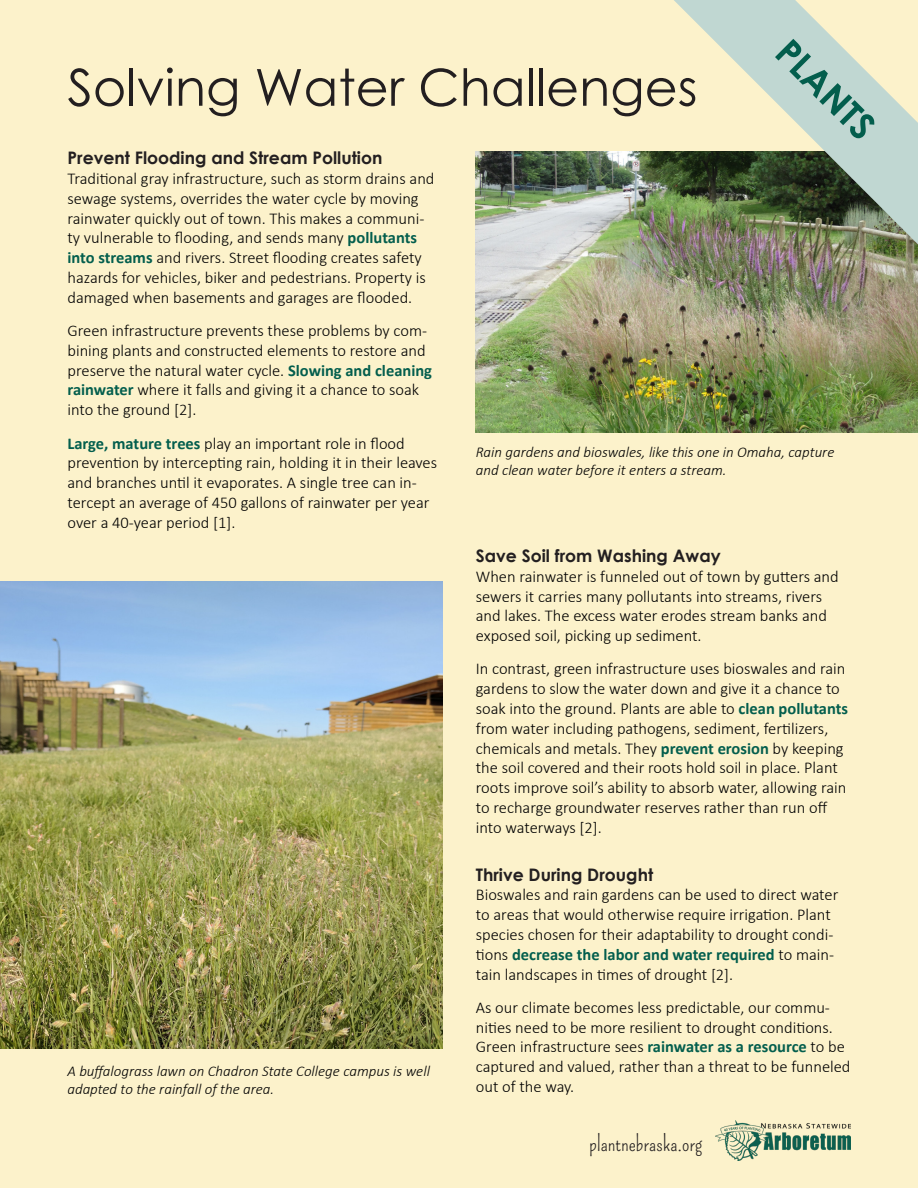
<style>
.page{position:relative;width:918px;height:1188px;background:#fcf2cb}
.page>*{position:absolute;margin:0;border:0;box-sizing:border-box;transform-origin:0 0}
.t1{font:51px "Century Gothic";color:#231f20}
.t2{font:700 36px "Century Gothic";color:#035e4d}
.t3{font:21px "Pompiere";color:#231f20}
.Subheadings{font:700 17.25px "Century Gothic";color:#231f20}
.Body_Text{font:300 16.5px/19.8px "Calibri";color:#000}
.Captions{font:italic 300 15px/18px "Calibri";color:#000}
.s1{font-weight:700;color:#035e4d}
</style>
<div class="page">
<img style="left:716px;top:1121px;width:134px;height:40px">
<img style="left:0;top:581px;width:442px;height:467px">
<img style="left:476px;top:151px;width:442px;height:281px">
<svg style="left:674px;top:0;width:244px;height:244px"></svg>
<p class="t2" style="left:802px;top:26px;width:125px;rotate:45deg">PLANTS</p>
<p class="t1" style="left:68px;top:52px;width:632px">Solving Water Challenges</p>
<p class="Subheadings" style="left:68px;top:145px;width:316px">Prevent Flooding and Stream Pollution</p>
<p class="Body_Text" style="left:68px;top:168px;width:369px">Traditional gray infrastructure, such as storm drains and sewage systems, overrides the water cycle by moving rainwater quickly out of town. This makes a communi&shy;ty vulnerable to flooding, and sends many <span class="s1">pollutants into streams</span> and rivers. Street flooding creates safety hazards for vehicles, biker and pedestrians. Property is damaged when basements and garages are flooded.</p>
<p class="Body_Text" style="left:68px;top:321px;width:366px">Green infrastructure prevents these problems by com&shy;bining plants and constructed elements to restore and preserve the natural water cycle. <span class="s1">Slowing and cleaning rainwater</span> where it falls and giving it a chance to soak into the ground [2].</p>
<p class="Body_Text" style="left:68px;top:433px;width:371px"><span class="s1">Large, mature trees</span> play an important role in flood prevention by intercepting rain, holding it in their leaves and branches until it evaporates. A single tree can in&shy;tercept an average of 450 gallons of rainwater per year over a 40-year period [1].</p>
<p class="Subheadings" style="left:476px;top:543px;width:246px">Save Soil from Washing Away</p>
<p class="Body_Text" style="left:476px;top:566px;width:364px">When rainwater is funneled out of town by gutters and sewers it carries many pollutants into streams, rivers and lakes. The excess water erodes stream banks and exposed soil, picking up sediment.</p>
<p class="Body_Text" style="left:476px;top:659px;width:374px">In contrast, green infrastructure uses bioswales and rain gardens to slow the water down and give it a chance to soak into the ground. Plants are able to <span class="s1">clean pollutants </span>from water including pathogens, sediment, fertilizers, chemicals and metals. They <span class="s1">prevent erosion</span> by keeping the soil covered and their roots hold soil in place. Plant roots improve soil’s ability to absorb water, allowing rain to recharge groundwater reserves rather than run off into waterways [2].</p>
<p class="Subheadings" style="left:476px;top:861px;width:179px">Thrive During Drought</p>
<p class="Body_Text" style="left:476px;top:885px;width:364px">Bioswales and rain gardens can be used to direct water to areas that would otherwise require irrigation. Plant species chosen for their adaptability to drought condi&shy;tions <span class="s1">decrease the labor and water required</span> to main&shy;tain landscapes in times of drought [2].</p>
<p class="Body_Text" style="left:476px;top:997px;width:376px">As our climate becomes less predictable, our commu&shy;nities need to be more resilient to drought conditions.<br>Green infrastructure sees <span class="s1">rainwater as a resource</span> to be captured and valued, rather than a threat to be funneled out of the way.</p>
<p class="Captions" style="left:476px;top:443px;width:360px">Rain gardens and bioswales, like this one in Omaha, capture and clean water before it enters a stream.</p>
<p class="Captions" style="left:68px;top:1061px;width:364px">A buffalograss lawn on Chadron State College campus is well adapted to the rainfall of the area.</p>
<p class="t3" style="left:589px;top:1131px;width:114px">plantnebraska.org</p>
</div>
